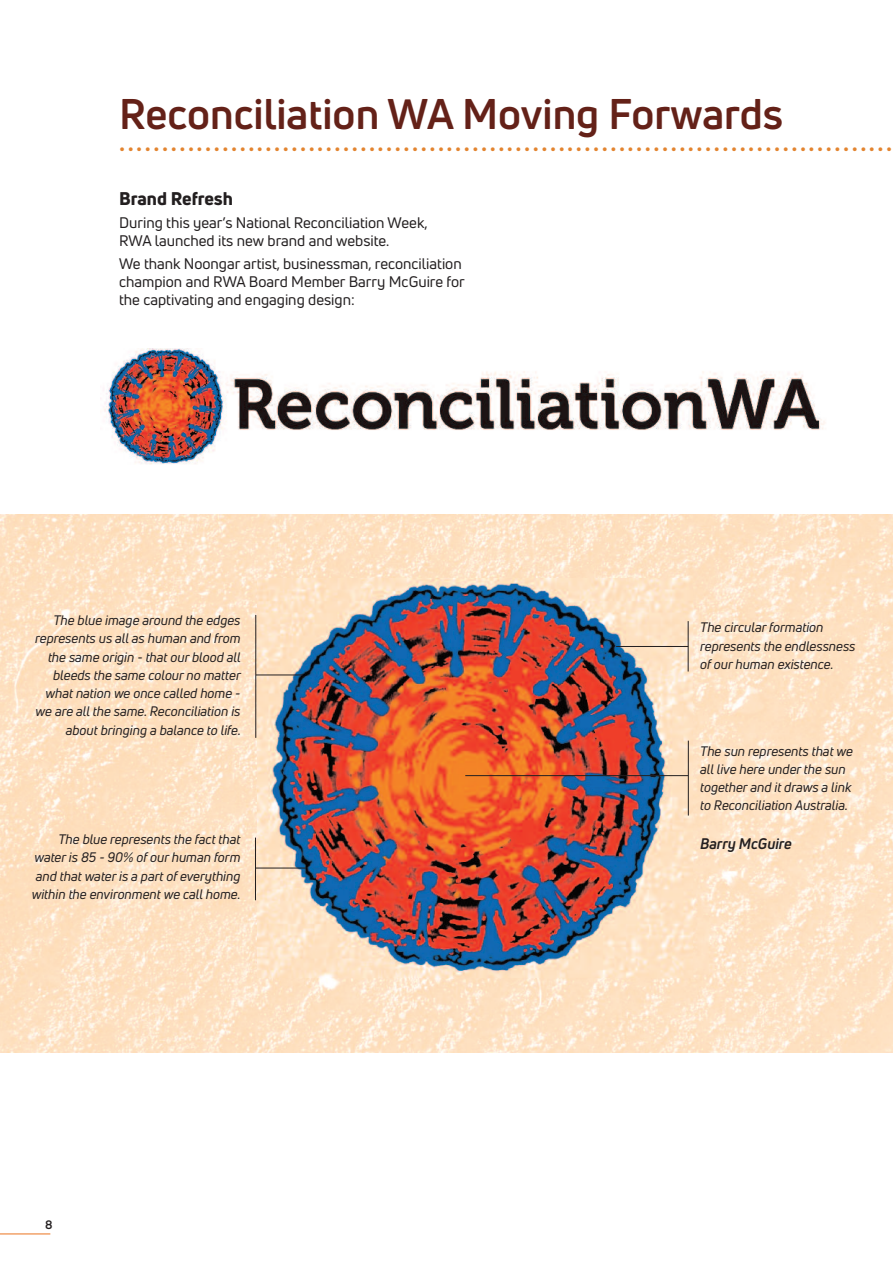
<style>
.page{position:relative;width:893px;height:1263px;background:#fff}
.page>*{position:absolute;margin:0;border:0;box-sizing:border-box;transform-origin:0 0}
.t1{font:700 42px "Uni Neue";color:#642118}
.t2{font:700 25.5px "Uni Neue";color:#e3842f}
.t3{font:800 18px "Uni Neue";color:#231f20}
.t4{font:15px/18px "Uni Neue";color:#231f20}
.t5{font:italic 700 15px "Uni Neue";color:#231f20}
.t6{font:italic 13.5px/18.3px "Uni Neue";color:#231f20}
.t7{font:700 12px "Uni Neue";color:#231f20}
</style>
<div class="page">
<img style="left:0;top:515px;width:893px;height:537px">
<img style="left:258px;top:578px;width:435px;height:399px">
<img style="left:100px;top:349px;width:725px;height:115px">
<hr style="left:255px;top:615px;width:1px;height:123px;background:#231f20">
<hr style="left:256px;top:675px;width:47px;height:1px;background:#231f20">
<hr style="left:255px;top:838px;width:1px;height:62px;background:#231f20">
<hr style="left:255px;top:868px;width:51px;height:1px;background:#231f20">
<hr style="left:688px;top:621px;width:1px;height:50px;background:#231f20">
<hr style="left:616px;top:646px;width:72px;height:1px;background:#231f20">
<hr style="left:688px;top:741px;width:1px;height:74px;background:#231f20">
<hr style="left:465px;top:775px;width:223px;height:1px;background:#231f20">
<hr style="left:0;top:1233px;width:50px;height:1px;background:#eb741f">
<h1 class="t1" style="left:119px;top:99px;width:665px">Reconciliation WA Moving Forwards</h1>
<h2 class="t2" style="left:119px;top:133px;width:775px">..........................................................................................</h2>
<h3 class="t3" style="left:119px;top:192px;width:116px">Brand Refresh</h3>
<p class="t4" style="left:119px;top:216px;width:310px">During this year’s National Reconciliation Week,<br>RWA launched its new brand and website.</p>
<p class="t4" style="left:119px;top:256px;width:347px">We thank Noongar artist, businessman, reconciliation champion and RWA Board Member Barry McGuire for the captivating and engaging design:</p>
<p class="t6" style="left:35px;top:613px;width:207px;text-align:right">The blue image around the edges represents us all as human and from the same origin - that our blood all bleeds the same colour no matter what nation we once called home - we are all the same. Reconciliation is about bringing a balance to life.</p>
<p class="t6" style="left:32px;top:832px;width:210px;text-align:right">The blue represents the fact that water is 85 - 90% of our human form and that water is a part of everything within the environment we call home.</p>
<p class="t7" style="left:45px;top:1221px;width:9px">8</p>
<p class="t6" style="left:700px;top:620px;width:157px">The circular formation represents the endlessness of our human existence.</p>
<p class="t6" style="left:700px;top:743px;width:154px">The sun represents that we all live here under the sun together and it draws a link to Reconciliation Australia.</p>
<p class="t5" style="left:700px;top:839px;width:93px">Barry McGuire</p>
</div>
